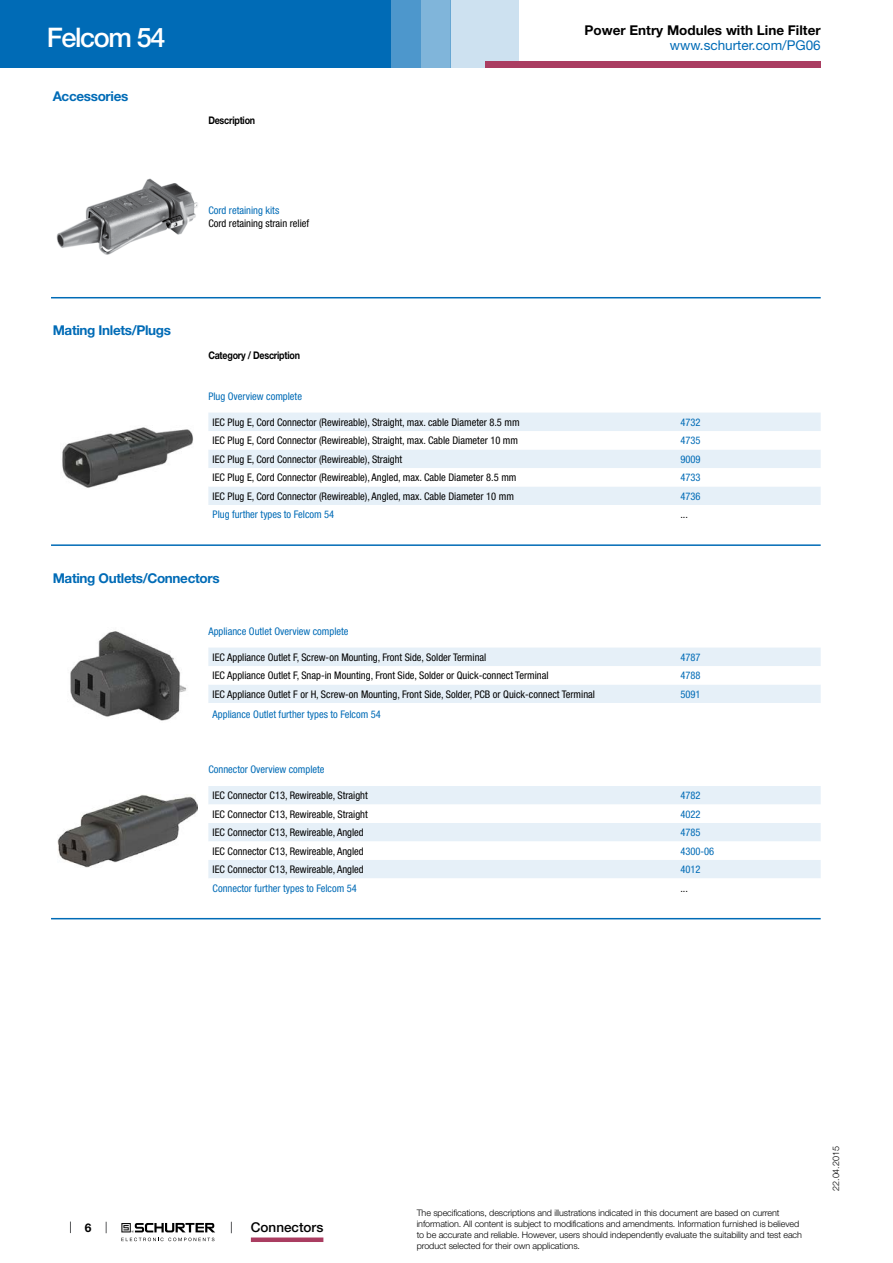
<style>
.page{position:relative;width:893px;height:1263px;background:#fff}
.page>*{position:absolute;margin:0;border:0;box-sizing:border-box;transform-origin:0 0}
.t1{font:500 27px "Helvetica Neue LT";letter-spacing:-.05em;color:#fff}
.t2{font:700 13.5px "Helvetica Neue LT";letter-spacing:-.025em;color:#006bb6}
.t3{font:700 13.5px "Helvetica Neue LT";color:#000}
.t4{font:13.5px "Helvetica Neue LT";color:#006bb6}
.t5{font:500 13.5px "Helvetica Neue LT";color:#000}
.t6{font:700 12px "Helvetica Neue LT";color:#000}
.t7{font:condensed 10.5px "Helvetica Neue LT";color:#000}
.t8{font:condensed 10.5px "Helvetica Neue LT";color:#006bb6}
.t9{font:700 10.5px "Helvetica Neue LT";letter-spacing:-.025em;color:#000;scale:.85 1}
.t10{font:300 9px/10.8px "Helvetica Neue LT";letter-spacing:-.01em;color:#000}
</style>
<div class="page">
<svg style="left:70px;top:1221px;width:1px;height:12px"></svg>
<svg style="left:121px;top:1223px;width:94px;height:18px"></svg>
<div style="left:0;top:0;width:391px;height:68px;background:#006bb6"></div>
<div style="left:421px;top:0;width:30px;height:68px;background:#80b5da"></div>
<div style="left:391px;top:0;width:30px;height:68px;background:#4d97cc"></div>
<div style="left:451px;top:0;width:68px;height:68px;background:#cde1f0"></div>
<div style="left:485px;top:62px;width:336px;height:6px;background:#aa3d61"></div>
<div style="left:251px;top:1237px;width:72px;height:5px;background:#aa3d61"></div>
<img style="left:56px;top:178px;width:142px;height:77px">
<hr style="left:51px;top:297px;width:770px;height:1px;background:#006bb6">
<svg style="left:209px;top:412px;width:611px;height:1px"></svg>
<img style="left:62px;top:427px;width:131px;height:61px">
<div style="left:208px;top:413px;width:613px;height:18px;background:#e6f0f8"></div>
<svg style="left:208px;top:450px;width:613px;height:55px;fill:#e6f0f8"></svg>
<hr style="left:51px;top:544px;width:770px;height:2px;background:#006bb6">
<img style="left:70px;top:631px;width:117px;height:90px">
<svg style="left:208px;top:647px;width:613px;height:56px"></svg>
<img style="left:57px;top:795px;width:141px;height:73px">
<div style="left:208px;top:786px;width:613px;height:18px;background:#e6f0f8"></div>
<svg style="left:208px;top:823px;width:613px;height:55px;fill:#e6f0f8"></svg>
<hr style="left:51px;top:918px;width:770px;height:1px;background:#006bb6">
<h1 class="t1" style="left:47px;top:21px;width:120px">Felcom 54</h1>
<p class="t2" style="left:53px;top:88px;width:77px">Accessories</p>
<p class="t9" style="left:208px;top:114px;width:57px">Description</p>
<p class="t8" style="left:208px;top:205px;width:72px">Cord retaining kits</p>
<p class="t7" style="left:208px;top:217px;width:102px">Cord retaining strain relief</p>
<p class="t3" style="left:584px;top:22px;width:238px">Power Entry Modules with Line Filter</p>
<p class="t4" style="left:670px;top:37px;width:152px">www.schurter.com/PG06</p>
<p class="t2" style="left:53px;top:322px;width:120px">Mating Inlets/Plugs</p>
<p class="t9" style="left:208px;top:348px;width:109px">Category / Description</p>
<p class="t8" style="left:208px;top:390px;width:95px">Plug Overview complete</p>
<p class="t7" style="left:213px;top:416px;width:308px">IEC Plug E, Cord Connector (Rewireable), Straight, max. cable Diameter 8.5 mm</p>
<p class="t8" style="left:680px;top:416px;width:22px">4732</p>
<p class="t7" style="left:213px;top:435px;width:307px">IEC Plug E, Cord Connector (Rewireable), Straight, max. Cable Diameter 10 mm</p>
<p class="t8" style="left:680px;top:435px;width:22px">4735</p>
<p class="t7" style="left:213px;top:453px;width:191px">IEC Plug E, Cord Connector (Rewireable), Straight</p>
<p class="t8" style="left:680px;top:453px;width:22px">9009</p>
<p class="t7" style="left:213px;top:472px;width:305px">IEC Plug E, Cord Connector (Rewireable), Angled, max. Cable Diameter 8.5 mm</p>
<p class="t8" style="left:680px;top:472px;width:22px">4733</p>
<p class="t7" style="left:213px;top:490px;width:303px">IEC Plug E, Cord Connector (Rewireable), Angled, max. Cable Diameter 10 mm</p>
<p class="t8" style="left:680px;top:490px;width:22px">4736</p>
<p class="t8" style="left:213px;top:509px;width:123px">Plug further types to Felcom 54</p>
<p class="t7" style="left:680px;top:509px;width:9px">...</p>
<p class="t2" style="left:53px;top:570px;width:168px">Mating Outlets/Connectors</p>
<p class="t8" style="left:208px;top:625px;width:142px">Appliance Outlet Overview complete</p>
<p class="t7" style="left:213px;top:651px;width:275px">IEC Appliance Outlet F, Screw-on Mounting, Front Side, Solder Terminal</p>
<p class="t8" style="left:680px;top:651px;width:22px">4787</p>
<p class="t7" style="left:213px;top:670px;width:337px">IEC Appliance Outlet F, Snap-in Mounting, Front Side, Solder or Quick-connect Terminal</p>
<p class="t8" style="left:680px;top:670px;width:22px">4788</p>
<p class="t7" style="left:213px;top:688px;width:384px">IEC Appliance Outlet F or H, Screw-on Mounting, Front Side, Solder, PCB or Quick-connect Terminal</p>
<p class="t8" style="left:680px;top:688px;width:22px">5091</p>
<p class="t8" style="left:213px;top:708px;width:170px">Appliance Outlet further types to Felcom 54</p>
<p class="t8" style="left:208px;top:764px;width:118px">Connector Overview complete</p>
<p class="t7" style="left:213px;top:790px;width:157px">IEC Connector C13, Rewireable, Straight</p>
<p class="t8" style="left:680px;top:790px;width:22px">4782</p>
<p class="t7" style="left:213px;top:808px;width:157px">IEC Connector C13, Rewireable, Straight</p>
<p class="t8" style="left:680px;top:808px;width:22px">4022</p>
<p class="t7" style="left:213px;top:826px;width:153px">IEC Connector C13, Rewireable, Angled</p>
<p class="t8" style="left:680px;top:826px;width:22px">4785</p>
<p class="t7" style="left:213px;top:845px;width:153px">IEC Connector C13, Rewireable, Angled</p>
<p class="t8" style="left:680px;top:845px;width:35px">4300-06</p>
<p class="t7" style="left:213px;top:863px;width:153px">IEC Connector C13, Rewireable, Angled</p>
<p class="t8" style="left:680px;top:863px;width:22px">4012</p>
<p class="t8" style="left:213px;top:882px;width:146px">Connector further types to Felcom 54</p>
<p class="t7" style="left:680px;top:882px;width:9px">...</p>
<p class="t6" style="left:85px;top:1220px;width:8px">6</p>
<p class="t5" style="left:251px;top:1219px;width:74px">Connectors</p>
<p class="t10" style="left:417px;top:1207px;width:387px">The specifications, descriptions and illustrations indicated in this document are based on current information. All content is subject to modifications and amendments. Information furnished is believed to be accurate and reliable. However, users should independently evaluate the suitability and test each product selected for their own applications.</p>
<p class="t10" style="left:830px;top:1191px;width:46px;rotate:-90deg">22.04.2015</p>
</div>
